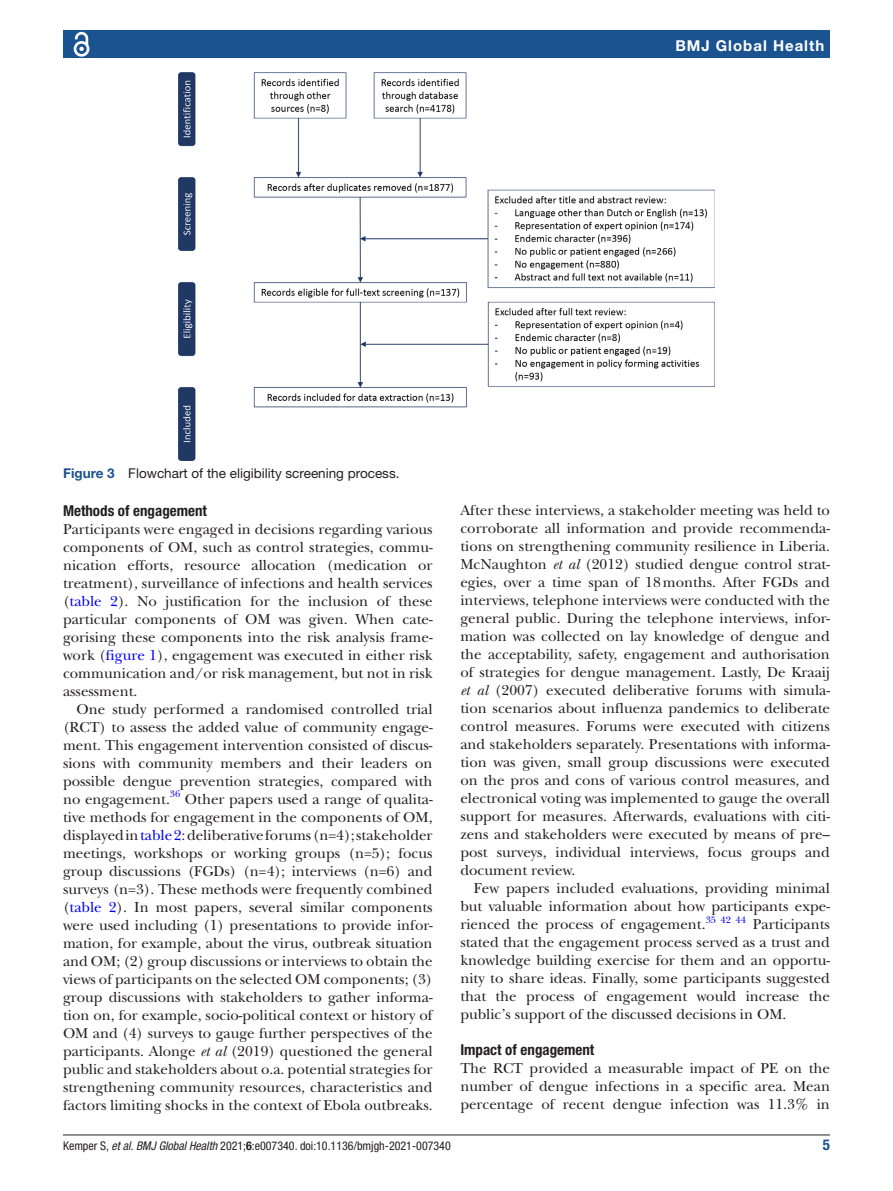
<style>
.page{position:relative;width:893px;height:1191px;background:#fff}
.page>*{position:absolute;margin:0;border:0;box-sizing:border-box;transform-origin:0 0}
.t1{font:15px/18px "New Baskerville";color:#231f20;text-align:justify}
.t2{font:700 condensed 15px "Helvetica Neue LT Std";color:#231f20}
.t3{font:700 15px "Helvetica Neue LT Std";letter-spacing:.065em;color:#fff}
.t4{font:700 condensed 15px "Helvetica Neue LT Std";color:#1b5391}
.t5{font:13.5px "Helvetica Neue LT Std";color:#231f20}
.t6{font:condensed 12px "Helvetica Neue LT Std";color:#231f20}
.t7{font:9.9px "New Baskerville";color:#00f}
.s1{font-weight:700;color:#1b5391}
.s2{color:#00f}
.s3{font-style:italic}
.s4{font-weight:700}
</style>
<div class="page">
<hr style="left:63px;top:1134px;width:767px;height:1px;background:#231f20">
<div style="left:63px;top:31px;width:767px;height:27px;background:#1b5391"></div>
<svg style="left:73px;top:31px;width:17px;height:26px"></svg>
<img style="left:178px;top:73px;width:537px;height:387px">
<p class="t3" style="left:675px;top:36px;width:150px">BMJ Global Health</p>
<p class="t5" style="left:63px;top:465px;width:338px"><span class="s1">Figure 3</span> Flowchart of the eligibility screening process.</p>
<p class="t2" style="left:63px;top:501px;width:146px">Methods of engagement</p>
<p class="t1" style="left:63px;top:520px;width:371px">Participants were engaged in decisions regarding various components of OM, such as control strategies, commu&shy;nication efforts, resource allocation (medication or treatment), surveillance of infections and health services (<span class="s2">table 2</span>). No justification for the inclusion of these particular components of OM was given. When cate&shy;gorising these components into the risk analysis frame&shy;work (<span class="s2">figure 1</span>), engagement was executed in either risk communication and/or risk management, but not in risk assessment.</p>
<p class="t1" style="left:63px;top:700px;width:371px;text-indent:14px">One study performed a randomised controlled trial (RCT) to assess the added value of community engage&shy;ment. This engagement intervention consisted of discus&shy;sions with community members and their leaders on possible dengue prevention strategies, compared with no engagement.</p>
<p class="t7" style="left:170px;top:788px;width:12px">36</p>
<p class="t1" style="left:63px;top:790px;width:371px;text-indent:122px">Other papers used a range of qualita&shy;tive methods for engagement in the components of OM, displayed in <span class="s2">table2</span>: deliberative forums (n=4); stakeholder meetings, workshops or working groups (n=5); focus group discussions (FGDs) (n=4); interviews (n=6) and surveys (n=3). These methods were frequently combined (<span class="s2">table 2</span>). In most papers, several similar components were used including (1) presentations to provide infor&shy;mation, for example, about the virus, outbreak situation and OM; (2) group discussions or interviews to obtain the views of participants on the selected OM components; (3) group discussions with stakeholders to gather informa&shy;tion on, for example, socio-political context or history of OM and (4) surveys to gauge further perspectives of the participants. Alonge <span class="s3">et al</span> (2019) questioned the general public and stakeholders about o.a. potential strategies for strengthening community resources, characteristics and factors limiting shocks in the context of Ebola outbreaks.</p>
<p class="t1" style="left:460px;top:501px;width:371px">After these interviews, a stakeholder meeting was held to corroborate all information and provide recommenda&shy;tions on strengthening community resilience in Liberia.<br>McNaughton <span class="s3">et al</span> (2012) studied dengue control strat&shy;egies, over a time span of 18months. After FGDs and interviews, telephone interviews were conducted with the general public. During the telephone interviews, infor&shy;mation was collected on lay knowledge of dengue and the acceptability, safety, engagement and authorisation of strategies for dengue management. Lastly, De Kraaij <span class="s3">et al</span> (2007) executed deliberative forums with simula&shy;tion scenarios about influenza pandemics to deliberate control measures. Forums were executed with citizens and stakeholders separately. Presentations with informa&shy;tion was given, small group discussions were executed on the pros and cons of various control measures, and electronical voting was implemented to gauge the overall support for measures. Afterwards, evaluations with citi&shy;zens and stakeholders were executed by means of pre– post surveys, individual interviews, focus groups and document review.</p>
<p class="t1" style="left:460px;top:879px;width:371px;text-indent:14px">Few papers included evaluations, providing minimal but valuable information about how participants expe&shy;rienced the process of engagement.</p>
<p class="t7" style="left:706px;top:913px;width:42px">35 42 44</p>
<p class="t1" style="left:460px;top:915px;width:371px;text-indent:292px">Participants stated that the engagement process served as a trust and knowledge building exercise for them and an opportu&shy;nity to share ideas. Finally, some participants suggested that the process of engagement would increase the public’s support of the discussed decisions in OM.</p>
<p class="t2" style="left:460px;top:1041px;width:136px">Impact of engagement</p>
<p class="t1" style="left:460px;top:1059px;width:371px">The RCT provided a measurable impact of PE on the number of dengue infections in a specific area. Mean percentage of recent dengue infection was 11.3% in</p>
<p class="t6" style="left:63px;top:1138px;width:389px">Kemper S, <span class="s3">et al</span>. <span class="s3">BMJ Global Health</span> 2021;<span class="s4">6</span>:e007340. doi:10.1136/bmjgh-2021-007340</p>
<p class="t4" style="left:823px;top:1135px;width:9px">5</p>
</div>
